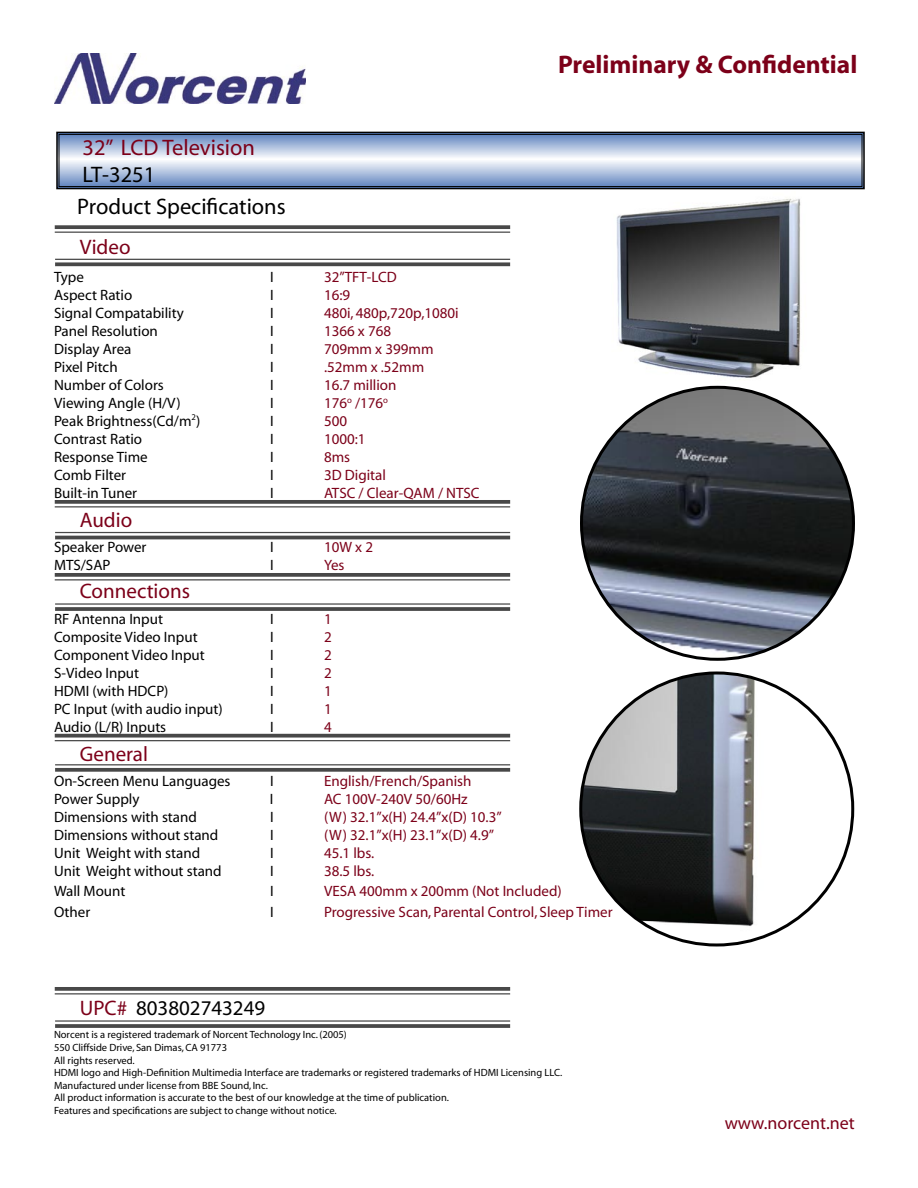
<style>
.page{position:relative;width:918px;height:1188px;background:#fff}
.page>*{position:absolute;margin:0;border:0;box-sizing:border-box;transform-origin:0 0}
.t1{font:700 25.5px "Myriad";color:#7c0019}
.t2{font:22.5px "Myriad";color:#000}
.t3{font:22.5px "Myriad";color:#7c0019}
.t4{font:21px "Myriad";color:#7c0019}
.t5{font:21px "Myriad";color:#000}
.t6{font:18px "Myriad";color:#7c0019}
.t7{font:15px "Myriad";color:#000}
.t8{font:15px "Myriad";color:#7c0019}
.t9{font:10.5px "Myriad";color:#000}
.s1{color:#7c0019}
</style>
<div class="page">
<svg style="left:56px;top:131px;width:809px;height:59px;background:#a7b7d2"></svg>
<div style="left:59px;top:134px;width:803px;height:53px;border:1px solid #000"></div>
<hr style="left:55px;top:259px;width:455px;height:1px;background:#484848">
<svg style="left:55px;top:262px;width:455px;height:4px;background:#5c5c5c"></svg>
<svg style="left:55px;top:225px;width:455px;height:4px;background:#555"></svg>
<hr style="left:55px;top:232px;width:455px;height:1px;background:#484848">
<svg style="left:55px;top:500px;width:455px;height:4px;background:#535353"></svg>
<hr style="left:55px;top:506px;width:455px;height:1px;background:#484848">
<hr style="left:55px;top:532px;width:455px;height:1px;background:#484848">
<hr style="left:55px;top:536px;width:455px;height:3px;background:#484848">
<svg style="left:55px;top:573px;width:455px;height:4px;background:#535353"></svg>
<hr style="left:55px;top:579px;width:455px;height:1px;background:#484848">
<hr style="left:55px;top:603px;width:455px;height:2px;background:#484848">
<svg style="left:55px;top:607px;width:455px;height:4px;background:#525252"></svg>
<svg style="left:55px;top:734px;width:455px;height:4px;background:#5c5c5c"></svg>
<hr style="left:55px;top:740px;width:455px;height:1px;background:#484848">
<hr style="left:55px;top:764px;width:455px;height:1px;background:#484848">
<svg style="left:55px;top:768px;width:455px;height:4px;background:#555"></svg>
<img style="left:55px;top:53px;width:251px;height:50px">
<svg style="left:55px;top:987px;width:455px;height:4px;background:#535353"></svg>
<hr style="left:55px;top:993px;width:455px;height:1px;background:#484848">
<hr style="left:55px;top:1020px;width:455px;height:2px;background:#484848">
<svg style="left:55px;top:1024px;width:455px;height:4px;background:#525252"></svg>
<img style="left:582px;top:387px;width:272px;height:272px;border-radius:50%">
<img style="left:581px;top:675px;width:199px;height:270px">
<img style="left:616px;top:198px;width:185px;height:180px">
<p class="t3" style="left:82px;top:136px;width:174px">32” LCD Television</p>
<p class="t2" style="left:82px;top:163px;width:74px">LT-3251</p>
<p class="t2" style="left:77px;top:196px;width:210px">Product Specifications</p>
<p class="t4" style="left:80px;top:236px;width:52px">Video</p>
<p class="t7" style="left:54px;top:270px;width:31px">Type</p>
<p class="t7" style="left:270px;top:270px;width:5px">I</p>
<p class="t8" style="left:324px;top:270px;width:74px">32”TFT-LCD</p>
<p class="t7" style="left:54px;top:288px;width:80px">Aspect Ratio</p>
<p class="t7" style="left:270px;top:288px;width:5px">I</p>
<p class="t8" style="left:324px;top:288px;width:28px">16:9</p>
<p class="t7" style="left:54px;top:306px;width:131px">Signal Compatability</p>
<p class="t7" style="left:270px;top:306px;width:5px">I</p>
<p class="t8" style="left:324px;top:306px;width:136px">480i, 480p,720p,1080i</p>
<p class="t7" style="left:54px;top:324px;width:105px">Panel Resolution</p>
<p class="t7" style="left:270px;top:324px;width:5px">I</p>
<p class="t8" style="left:324px;top:324px;width:69px">1366 x 768</p>
<p class="t7" style="left:54px;top:342px;width:79px">Display Area</p>
<p class="t7" style="left:270px;top:342px;width:5px">I</p>
<p class="t8" style="left:324px;top:342px;width:111px">709mm x 399mm</p>
<p class="t7" style="left:54px;top:360px;width:65px">Pixel Pitch</p>
<p class="t7" style="left:270px;top:360px;width:5px">I</p>
<p class="t8" style="left:324px;top:360px;width:102px">.52mm x .52mm</p>
<p class="t7" style="left:54px;top:378px;width:111px">Number of Colors</p>
<p class="t7" style="left:270px;top:378px;width:5px">I</p>
<p class="t8" style="left:324px;top:378px;width:74px">16.7 million</p>
<p class="t7" style="left:54px;top:396px;width:128px">Viewing Angle (H/V)</p>
<p class="t7" style="left:270px;top:396px;width:5px">I</p>
<p class="t8" style="left:324px;top:396px;width:66px">176<sup>o</sup> /176<sup>o</sup></p>
<p class="t7" style="left:54px;top:414px;width:148px">Peak Brightness(Cd/m<sup>2</sup>)</p>
<p class="t7" style="left:270px;top:414px;width:5px">I</p>
<p class="t8" style="left:324px;top:414px;width:25px">500</p>
<p class="t7" style="left:54px;top:432px;width:90px">Contrast Ratio</p>
<p class="t7" style="left:270px;top:432px;width:5px">I</p>
<p class="t8" style="left:324px;top:432px;width:43px">1000:1</p>
<p class="t7" style="left:54px;top:450px;width:95px">Response Time</p>
<p class="t7" style="left:270px;top:450px;width:5px">I</p>
<p class="t8" style="left:324px;top:450px;width:28px">8ms</p>
<p class="t7" style="left:54px;top:468px;width:74px">Comb Filter</p>
<p class="t7" style="left:270px;top:468px;width:5px">I</p>
<p class="t8" style="left:324px;top:468px;width:63px">3D Digital</p>
<p class="t7" style="left:54px;top:486px;width:85px">Built-in Tuner</p>
<p class="t7" style="left:270px;top:486px;width:5px">I</p>
<p class="t8" style="left:324px;top:486px;width:157px">ATSC / Clear-QAM / NTSC</p>
<p class="t4" style="left:80px;top:509px;width:54px">Audio</p>
<p class="t7" style="left:54px;top:540px;width:94px">Speaker Power</p>
<p class="t7" style="left:270px;top:540px;width:5px">I</p>
<p class="t8" style="left:324px;top:540px;width:51px">10W x 2</p>
<p class="t7" style="left:54px;top:558px;width:58px">MTS/SAP</p>
<p class="t7" style="left:270px;top:558px;width:5px">I</p>
<p class="t8" style="left:324px;top:558px;width:22px">Yes</p>
<p class="t4" style="left:80px;top:581px;width:112px">Connections</p>
<p class="t7" style="left:54px;top:612px;width:111px">RF Antenna Input</p>
<p class="t7" style="left:270px;top:612px;width:5px">I</p>
<p class="t8" style="left:324px;top:612px;width:9px">1</p>
<p class="t7" style="left:54px;top:630px;width:145px">Composite Video Input</p>
<p class="t7" style="left:270px;top:630px;width:5px">I</p>
<p class="t8" style="left:324px;top:630px;width:9px">2</p>
<p class="t7" style="left:54px;top:648px;width:152px">Component Video Input</p>
<p class="t7" style="left:270px;top:648px;width:5px">I</p>
<p class="t8" style="left:324px;top:648px;width:9px">2</p>
<p class="t7" style="left:54px;top:666px;width:87px">S-Video Input</p>
<p class="t7" style="left:270px;top:666px;width:5px">I</p>
<p class="t8" style="left:324px;top:666px;width:9px">2</p>
<p class="t7" style="left:54px;top:684px;width:116px">HDMI (with HDCP)</p>
<p class="t7" style="left:270px;top:684px;width:5px">I</p>
<p class="t8" style="left:324px;top:684px;width:9px">1</p>
<p class="t7" style="left:54px;top:702px;width:170px">PC Input (with audio input)</p>
<p class="t7" style="left:270px;top:702px;width:5px">I</p>
<p class="t8" style="left:324px;top:702px;width:9px">1</p>
<p class="t7" style="left:54px;top:720px;width:114px">Audio (L/R) Inputs</p>
<p class="t7" style="left:270px;top:720px;width:5px">I</p>
<p class="t8" style="left:324px;top:720px;width:9px">4</p>
<p class="t4" style="left:80px;top:743px;width:70px">General</p>
<p class="t1" style="left:558px;top:51px;width:301px">Preliminary &amp; Confidential</p>
<p class="t7" style="left:54px;top:774px;width:178px">On-Screen Menu Languages</p>
<p class="t7" style="left:270px;top:774px;width:5px">I</p>
<p class="t8" style="left:324px;top:774px;width:149px">English/French/Spanish</p>
<p class="t7" style="left:54px;top:792px;width:87px">Power Supply</p>
<p class="t7" style="left:270px;top:792px;width:5px">I</p>
<p class="t8" style="left:324px;top:792px;width:145px">AC 100V-240V 50/60Hz</p>
<p class="t7" style="left:54px;top:810px;width:144px">Dimensions with stand</p>
<p class="t7" style="left:270px;top:810px;width:5px">I</p>
<p class="t8" style="left:324px;top:810px;width:179px">(W) 32.1”x(H) 24.4”x(D) 10.3”</p>
<p class="t7" style="left:54px;top:828px;width:166px">Dimensions without stand</p>
<p class="t7" style="left:270px;top:828px;width:5px">I</p>
<p class="t8" style="left:324px;top:828px;width:172px">(W) 32.1”x(H) 23.1”x(D) 4.9”</p>
<p class="t7" style="left:54px;top:846px;width:148px">Unit Weight with stand</p>
<p class="t7" style="left:270px;top:846px;width:5px">I</p>
<p class="t8" style="left:324px;top:846px;width:52px">45.1 lbs.</p>
<p class="t7" style="left:54px;top:864px;width:169px">Unit Weight without stand</p>
<p class="t7" style="left:270px;top:864px;width:5px">I</p>
<p class="t8" style="left:324px;top:864px;width:52px">38.5 lbs.</p>
<p class="t7" style="left:54px;top:883px;width:73px">Wall Mount</p>
<p class="t7" style="left:270px;top:883px;width:5px">I</p>
<p class="t8" style="left:324px;top:883px;width:239px">VESA 400mm x 200mm (Not Included)</p>
<p class="t7" style="left:54px;top:905px;width:38px">Other</p>
<p class="t7" style="left:270px;top:905px;width:5px">I</p>
<p class="t8" style="left:324px;top:905px;width:290px">Progressive Scan, Parental Control, Sleep Timer</p>
<p class="t5" style="left:80px;top:998px;width:187px"><span class="s1">UPC#</span> 803802743249</p>
<p class="t9" style="left:54px;top:1030px;width:294px">Norcent is a registered trademark of Norcent Technology Inc. (2005)</p>
<p class="t9" style="left:54px;top:1042px;width:175px">550 Cliffside Drive, San Dimas, CA 91773</p>
<p class="t9" style="left:54px;top:1055px;width:82px">All rights reserved.</p>
<p class="t9" style="left:54px;top:1067px;width:510px">HDMI logo and High-Definition Multimedia Interface are trademarks or registered trademarks of HDMI Licensing LLC.</p>
<p class="t9" style="left:54px;top:1080px;width:215px">Manufactured under license from BBE Sound, Inc.</p>
<p class="t9" style="left:54px;top:1093px;width:397px">All product information is accurate to the best of our knowledge at the time of publication.</p>
<p class="t9" style="left:54px;top:1105px;width:284px">Features and specifications are subject to change without notice.</p>
<p class="t6" style="left:725px;top:1114px;width:131px">www.norcent.net</p>
</div>
